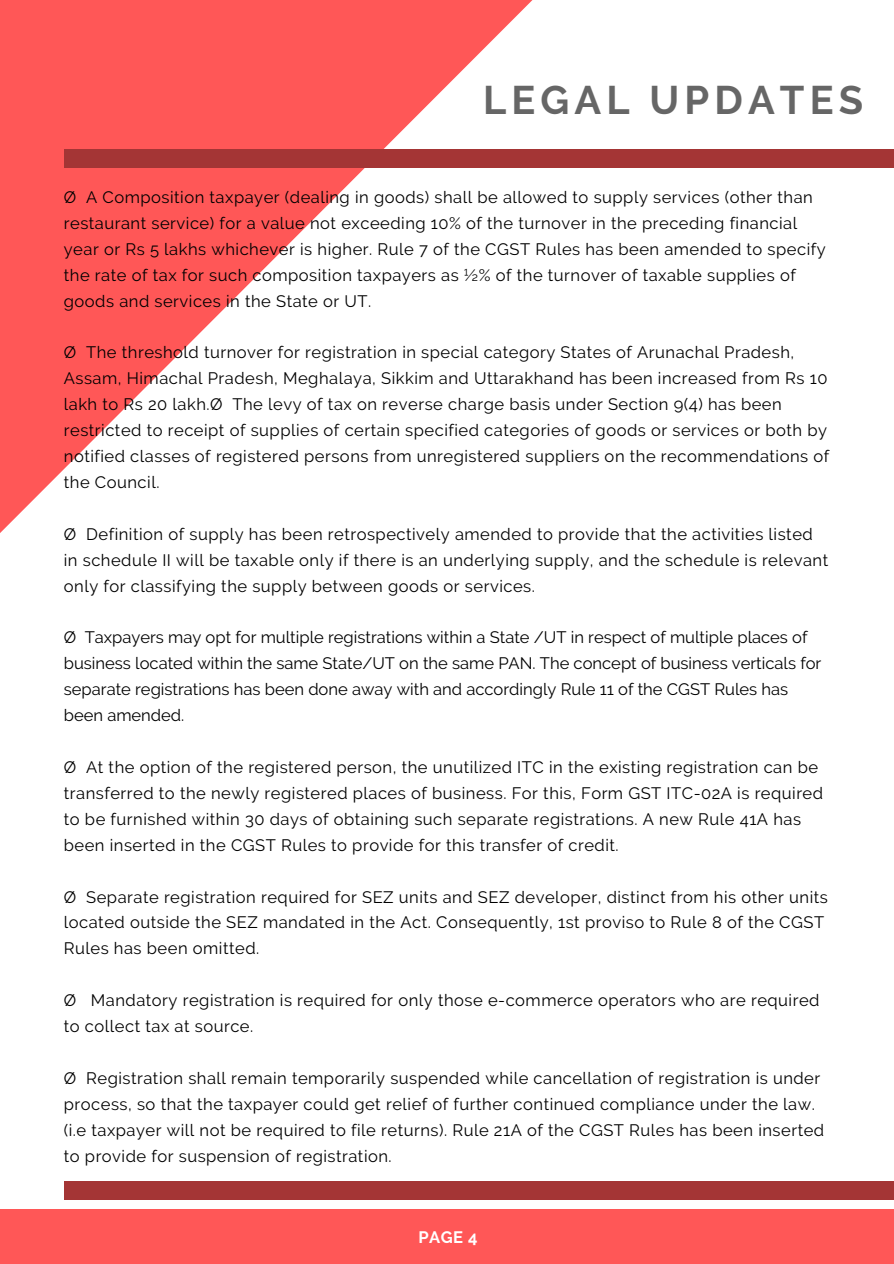
<style>
.page{position:relative;width:894px;height:1264px;background:#fff}
.page>*{position:absolute;margin:0;border:0;box-sizing:border-box;transform-origin:0 0}
.t1{font:700 39.75px "Raleway";letter-spacing:.13em;color:#666}
.t2{font:16.5px/26px "Raleway";letter-spacing:.03em;color:#000}
.t3{font:16.5px/26px "Raleway";color:#000}
.t4{font:700 16.5px "Raleway";color:#fff}
</style>
<div class="page">
<svg style="left:0;top:0;width:706px;height:533px"></svg>
<div style="left:64px;top:149px;width:829px;height:18px;background:#a43535"></div>
<div style="left:0;top:1208px;width:893px;height:55px;background:#ff5757"></div>
<div style="left:64px;top:1181px;width:829px;height:18px;background:#a43535"></div>
<h1 class="t1" style="left:483px;top:76px;width:381px">LEGAL UPDATES</h1>
<p class="t2" style="left:64px;top:184px;width:763px">Ø A Composition taxpayer (dealing in goods) shall be allowed to supply services (other than restaurant service) for a value not exceeding 10% of the turnover in the preceding financial year or Rs 5 lakhs whichever is higher. Rule 7 of the CGST Rules has been amended to specify the rate of tax for such composition taxpayers as ½% of the turnover of taxable supplies of goods and services in the State or UT.</p>
<p class="t2" style="left:64px;top:339px;width:766px">Ø The threshold turnover for registration in special category States of Arunachal Pradesh, Assam, Himachal Pradesh, Meghalaya, Sikkim and Uttarakhand has been increased from Rs 10 lakh to Rs 20 lakh.Ø The levy of tax on reverse charge basis under Section 9(4) has been restricted to receipt of supplies of certain specified categories of goods or services or both by notified classes of registered persons from unregistered suppliers on the recommendations of the Council.</p>
<p class="t2" style="left:64px;top:521px;width:765px">Ø Definition of supply has been retrospectively amended to provide that the activities listed in schedule II will be taxable only if there is an underlying supply, and the schedule is relevant only for classifying the supply between goods or services.</p>
<p class="t3" style="left:64px;top:624px;width:758px">Ø Taxpayers may opt for multiple registrations within a State /UT in respect of multiple places of business located within the same State/UT on the same PAN. The concept of business verticals for separate registrations has been done away with and accordingly Rule 11 of the CGST Rules has been amended.</p>
<p class="t2" style="left:64px;top:754px;width:760px">Ø At the option of the registered person, the unutilized ITC in the existing registration can be transferred to the newly registered places of business. For this, Form GST ITC-02A is required to be furnished within 30 days of obtaining such separate registrations. A new Rule 41A has been inserted in the CGST Rules to provide for this transfer of credit.</p>
<p class="t2" style="left:64px;top:883px;width:765px">Ø Separate registration required for SEZ units and SEZ developer, distinct from his other units located outside the SEZ mandated in the Act. Consequently, 1st proviso to Rule 8 of the CGST<br>Rules has been omitted.</p>
<p class="t2" style="left:64px;top:987px;width:757px">Ø Mandatory registration is required for only those e-commerce operators who are required to collect tax at source.</p>
<p class="t2" style="left:64px;top:1065px;width:761px">Ø Registration shall remain temporarily suspended while cancellation of registration is under process, so that the taxpayer could get relief of further continued compliance under the law. (i.e taxpayer will not be required to file returns). Rule 21A of the CGST Rules has been inserted to provide for suspension of registration.</p>
<p class="t4" style="left:418px;top:1227px;width:61px">PAGE 4</p>
</div>
